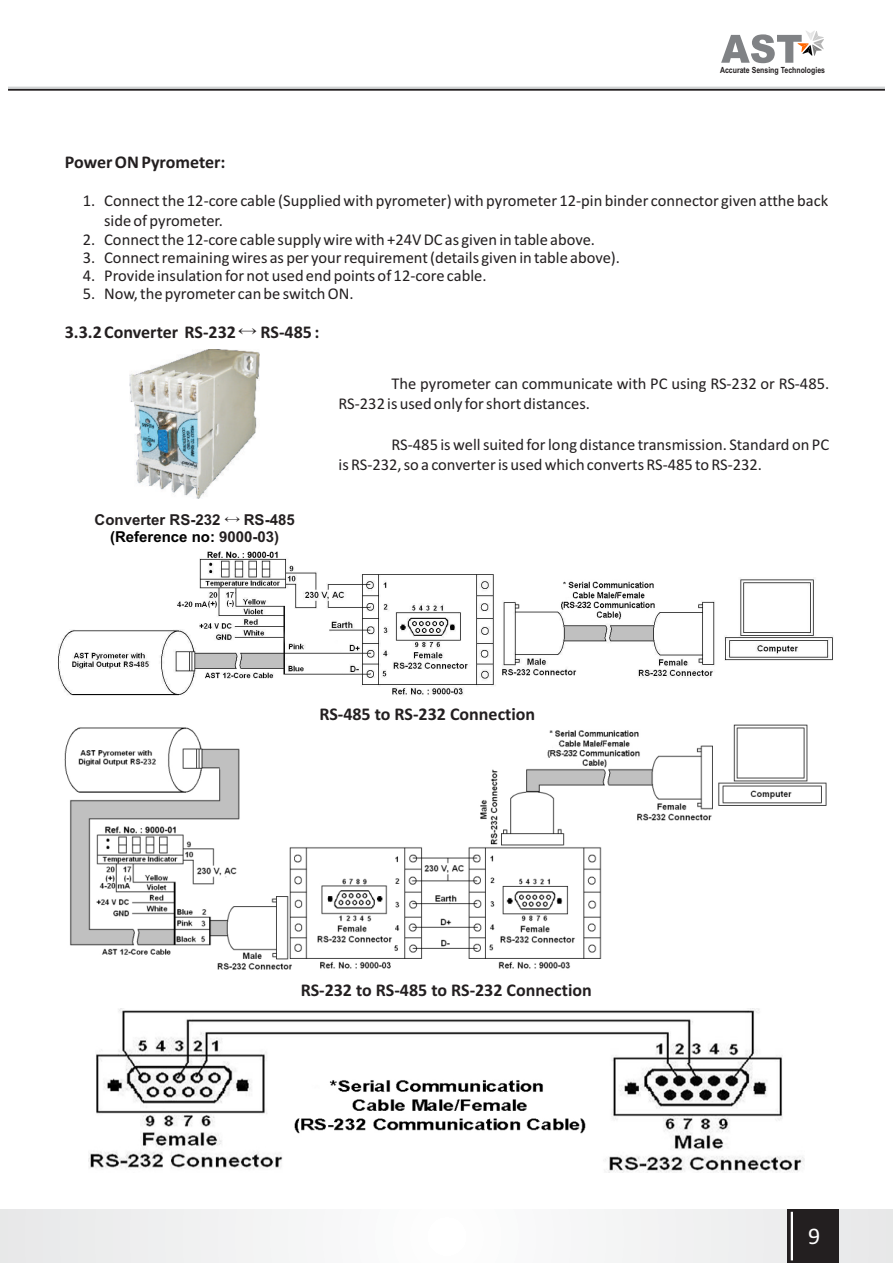
<style>
.page{position:relative;width:893px;height:1263px;background:#fff}
.page>*{position:absolute;margin:0;border:0;box-sizing:border-box;transform-origin:0 0}
.t1{font:24px "Calibri";color:#fff}
.t2{font:700 18px "Calibri";color:#231f20}
.t3{font:16.5px/20.1px "Calibri";color:#231f20}
.t4{font:700 15px/16.8px "Arial";color:#231f20;text-align:center}
.t5{font:700 8.55px "Arial Narrow";color:#231f20}
.s1{font-family:"Adobe Myungjo Std";font-weight:500}
.s2{color:#000}
</style>
<div class="page">
<img style="left:88px;top:1008px;width:716px;height:165px">
<img style="left:64px;top:724px;width:763px;height:246px">
<img style="left:129px;top:349px;width:131px;height:149px">
<div style="left:0;top:1209px;width:893px;height:54px;background:#f2f2f3"></div>
<div style="left:788px;top:1209px;width:51px;height:54px;background:#231f20"></div>
<hr style="left:791px;top:1212px;width:2px;height:48px;background:#fff">
<hr style="left:8px;top:88px;width:877px;height:3px;background:#231f20">
<hr style="left:8px;top:87px;width:877px;height:2px;background:#d1d3d4">
<img style="left:57px;top:551px;width:776px;height:145px">
<svg style="left:721px;top:31px;width:103px;height:32px"></svg>
<p class="t5" style="left:720px;top:66px;width:107px">Accurate Sensing Technologies</p>
<p class="t2" style="left:65px;top:154px;width:162px">Power ON Pyrometer:</p>
<p class="t3" style="left:104px;top:192px;width:725px;text-indent:-21px">1. Connect the 12-core cable (Supplied with pyrometer) with pyrometer 12-pin binder connector given atthe back side of pyrometer.</p>
<p class="t3" style="left:83px;top:230px;width:514px">2. Connect the 12-core cable supply wire with +24V DC as given in table above.</p>
<p class="t3" style="left:83px;top:248px;width:539px">3. Connect remaining wires as per your requirement (details given in table above).</p>
<p class="t3" style="left:83px;top:267px;width:405px">4. Provide insulation for not used end points of 12-core cable.</p>
<p class="t3" style="left:83px;top:285px;width:272px">5. Now, the pyrometer can be switch ON.</p>
<p class="t2" style="left:65px;top:325px;width:256px">3.3.2 Converter RS-232 <span class="s1">↔</span> RS-485 :</p>
<p class="t3" style="left:339px;top:375px;width:492px;text-indent:53px">The pyrometer can communicate with PC using RS-232 or RS-485.<br>RS-232 is used only for short distances.</p>
<p class="t3" style="left:339px;top:435px;width:492px;text-indent:53px">RS-485 is well suited for long distance transmission. Standard on PC is RS-232, so a converter is used which converts RS-485 to RS-232.</p>
<p class="t4" style="left:95px;top:513px;width:202px">Converter RS-232 <span class="s1">↔</span> RS-485 <span class="s2">(Reference no:</span> 9000-03)</p>
<p class="t2" style="left:319px;top:707px;width:217px">RS-485 to RS-232 Connection</p>
<p class="t2" style="left:301px;top:982px;width:293px">RS-232 to RS-485 to RS-232 Connection</p>
<h1 class="t1" style="left:808px;top:1226px;width:14px">9</h1>
</div>
